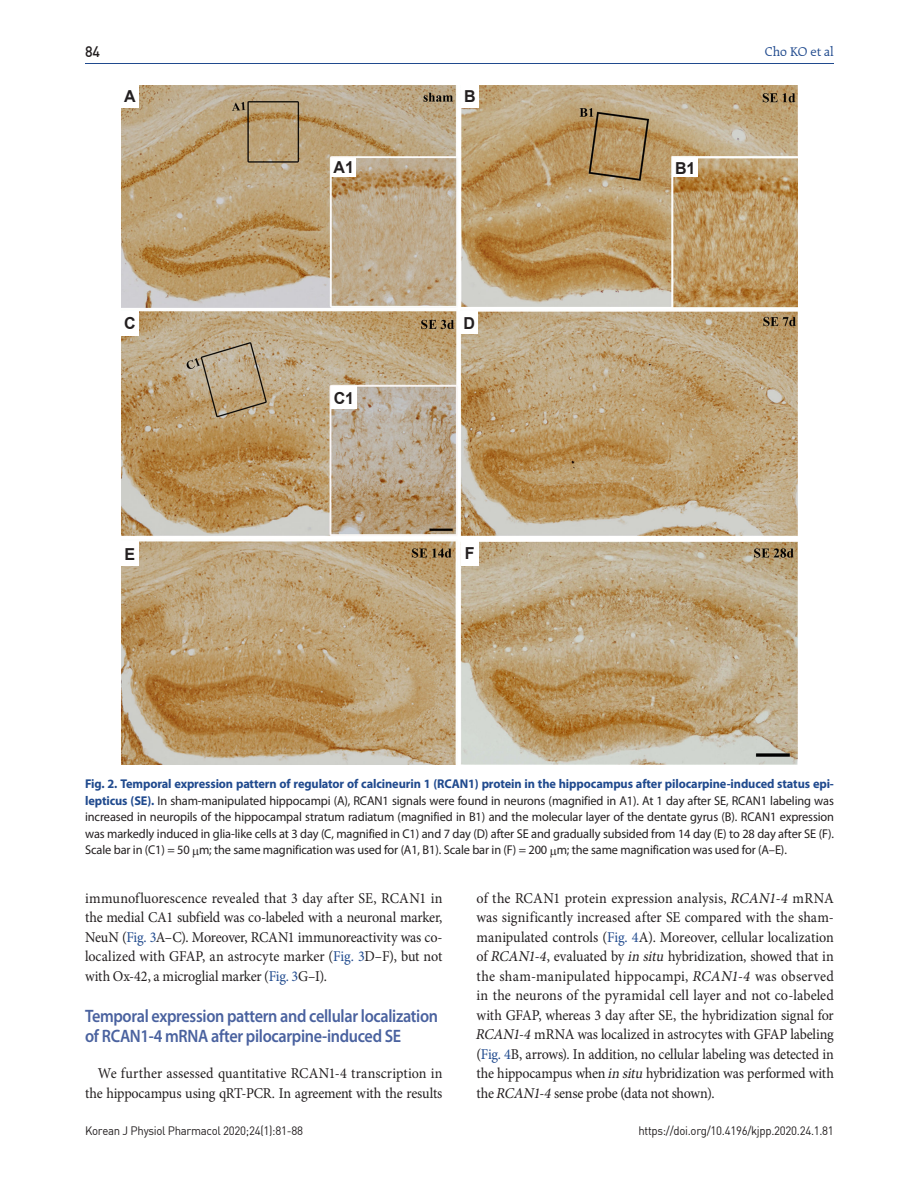
<style>
.page{position:relative;width:919px;height:1191px;background:#fff}
.page>*{position:absolute;margin:0;border:0;box-sizing:border-box;transform-origin:0 0}
.t1{font:600 18px/19.5px "Myriad Pro";letter-spacing:-.02em;color:#4a629f;scale:.9 1}
.t2{font:700 16.5px "Arial";color:#231f20}
.t3{font:15px/19.5px "Minion Pro";letter-spacing:-.01em;color:#231f20;text-align:justify;scale:.94 1}
.t4{font:15px "Dinmed";color:#231f20;scale:.95 1}
.t5{font:13.5px "Raleigh BT";letter-spacing:-.01em;color:#204a8e}
.t6{font:12.75px/16.5px "Myriad Pro";letter-spacing:-.01em;color:#231f20;text-align:justify}
.t7{font:12px "Dinreg";letter-spacing:-.025em;color:#231f20;scale:.95 1}
.s1{font-weight:700;color:#204a8e}
.s2{color:#204a8e}
.s3{font-style:italic}
</style>
<div class="page">
<hr style="left:85px;top:64px;width:748px;height:1px;background:#204a8e">
<img style="left:121px;top:85px;width:676px;height:679px">
<div style="left:121px;top:85px;width:17px;height:23px;background:#fff"></div>
<div style="left:332px;top:158px;width:24px;height:19px;background:#fff"></div>
<div style="left:673px;top:158px;width:24px;height:19px;background:#fff"></div>
<div style="left:461px;top:85px;width:17px;height:23px;background:#fff"></div>
<div style="left:460px;top:311px;width:18px;height:23px;background:#fff"></div>
<div style="left:121px;top:311px;width:17px;height:24px;background:#fff"></div>
<div style="left:121px;top:541px;width:17px;height:25px;background:#fff"></div>
<div style="left:461px;top:541px;width:17px;height:25px;background:#fff"></div>
<div style="left:331px;top:386px;width:26px;height:23px;background:#fff"></div>
<p class="t4" style="left:85px;top:42px;width:17px">84</p>
<p class="t2" style="left:124px;top:85px;width:13px">A</p>
<p class="t2" style="left:464px;top:85px;width:13px">B</p>
<p class="t2" style="left:333px;top:156px;width:22px">A1</p>
<p class="t2" style="left:675px;top:156px;width:22px">B1</p>
<p class="t2" style="left:124px;top:312px;width:13px">C</p>
<p class="t2" style="left:463px;top:311px;width:13px">D</p>
<p class="t2" style="left:334px;top:386px;width:22px">C1</p>
<p class="t2" style="left:124px;top:542px;width:12px">E</p>
<p class="t2" style="left:465px;top:542px;width:11px">F</p>
<p class="t5" style="left:764px;top:43px;width:70px">Cho KO et al</p>
<p class="t6" style="left:85px;top:775px;width:750px"><span class="s1">Fig. 2. Temporal expression pattern of regulator of calcineurin 1 (RCAN1) protein in the hippocampus after pilocarpine-induced status epi&shy;lepticus (SE).</span> In sham-manipulated hippocampi (A), RCAN1 signals were found in neurons (magnified in A1). At 1 day after SE, RCAN1 labeling was increased in neuropils of the hippocampal stratum radiatum (magnified in B1) and the molecular layer of the dentate gyrus (B). RCAN1 expression was markedly induced in glia-like cells at 3 day (C, magnified in C1) and 7 day (D) after SE and gradually subsided from 14 day (E) to 28 day after SE (F).<br>Scale bar in (C1) = 50 m; the same magnification was used for (A1, B1). Scale bar in (F) = 200 m; the same magnification was used for (A–E).</p>
<p class="t3" style="left:85px;top:888px;width:382px">immunofluorescence revealed that 3 day after SE, RCAN1 in the medial CA1 subfield was co-labeled with a neuronal marker, NeuN (<span class="s2">Fig. 3</span>A–C). Moreover, RCAN1 immunoreactivity was co&shy;localized with GFAP, an astrocyte marker (<span class="s2">Fig. 3</span>D–F), but not with Ox-42, a microglial marker (<span class="s2">Fig. 3</span>G–I).</p>
<p class="t1" style="left:85px;top:1006px;width:394px">Temporal expression pattern and cellular localization of RCAN1-4 mRNA after pilocarpine-induced SE</p>
<p class="t3" style="left:85px;top:1063px;width:381px;text-align:right">We further assessed quantitative RCAN1-4 transcription in the hippocampus using qRT-PCR. In agreement with the results</p>
<p class="t3" style="left:475px;top:888px;width:382px">of the RCAN1 protein expression analysis, <span class="s3">RCAN1-4</span> mRNA was significantly increased after SE compared with the sham&shy;manipulated controls (<span class="s2">Fig. 4</span>A). Moreover, cellular localization of <span class="s3">RCAN1-4</span>, evaluated by <span class="s3">in situ</span> hybridization, showed that in the sham-manipulated hippocampi, <span class="s3">RCAN1-4</span> was observed in the neurons of the pyramidal cell layer and not co-labeled with GFAP, whereas 3 day after SE, the hybridization signal for <span class="s3">RCAN1-4</span> mRNA was localized in astrocytes with GFAP labeling (<span class="s2">Fig. 4</span>B, arrows). In addition, no cellular labeling was detected in the hippocampus when <span class="s3">in situ</span> hybridization was performed with the <span class="s3">RCAN1-4</span> sense probe (data not shown).</p>
<p class="t7" style="left:85px;top:1123px;width:231px">Korean J Physiol Pharmacol 2020;24(1):81-88</p>
<p class="t7" style="left:638px;top:1123px;width:207px">https://doi.org/10.4196/kjpp.2020.24.1.81</p>
</div>
